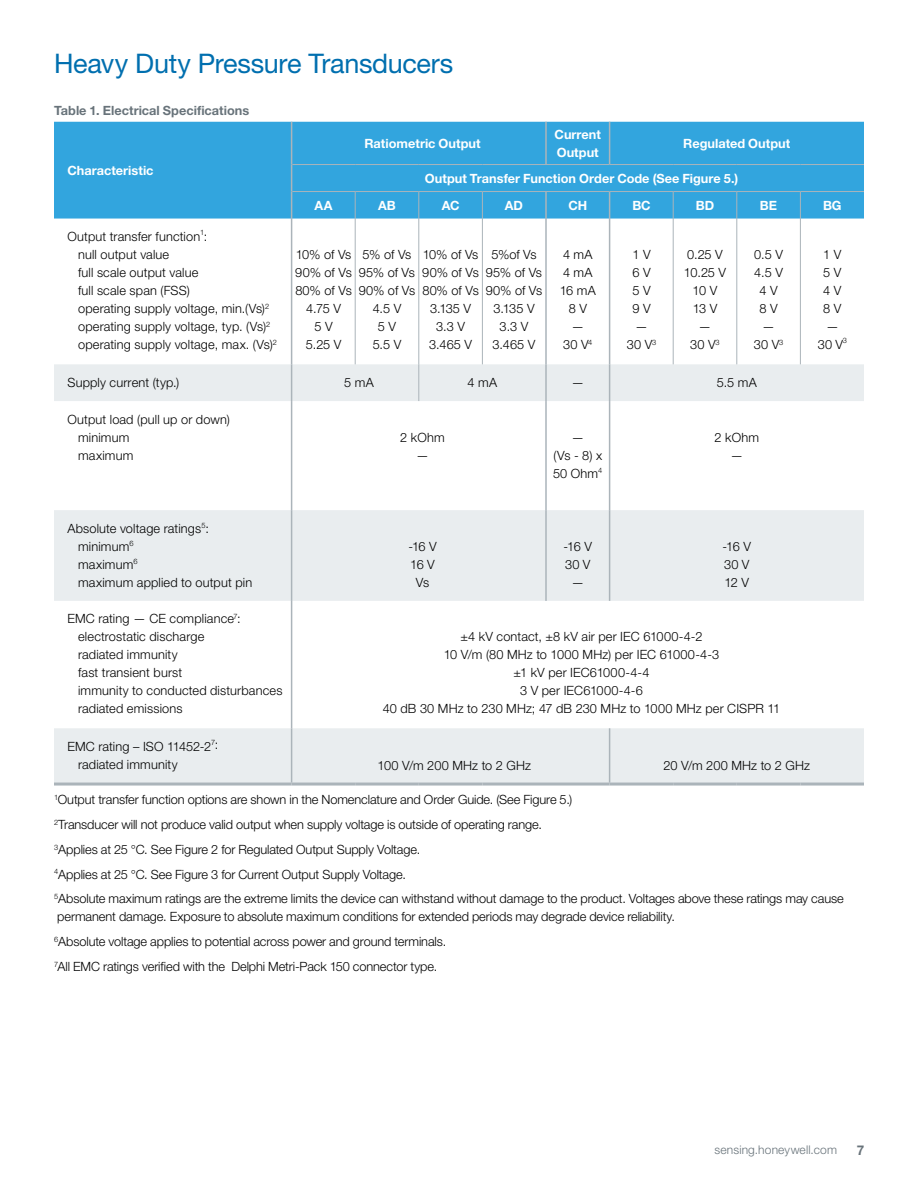
<style>
.page{position:relative;width:918px;height:1188px;background:#fff}
.page>*{position:absolute;margin:0;border:0;box-sizing:border-box;transform-origin:0 0}
.t1{font:27px "Helvetica Neue LT Std";letter-spacing:-.01em;color:#006faf}
.t2{font:700 13.5px "Helvetica Neue LT Std";color:#68737a}
.t3{font:300 12.75px/18px "Helvetica Neue LT Std";letter-spacing:-.005em;color:#000;text-align:center}
.t4{font:700 12.75px/18px "Helvetica Neue LT Std";color:#fff}
.t5{font:700 12.75px "Helvetica Neue LT Std";color:#68737a}
.t6{font:300 12.75px/18px "Helvetica Neue LT Std";letter-spacing:-.035em;color:#000;text-align:center}
.t7{font:300 12.75px "Helvetica Neue LT Std";letter-spacing:.015em;color:#000}
.t8{font:300 12px "Helvetica Neue LT Std";letter-spacing:.015em;color:#68737a}
.t9{font:300 7.5px "Helvetica Neue LT Std";color:#000}
.s1{font-size:12.75px}
</style>
<div class="page">
<div style="left:54px;top:122px;width:810px;height:97px;background:#32a5de"></div>
<svg style="left:54px;top:364px;width:810px;height:419px"></svg>
<hr style="left:291px;top:122px;width:1px;height:43px;background:#abb4ba">
<svg style="left:291px;top:165px;width:1px;height:54px"></svg>
<hr style="left:291px;top:219px;width:1px;height:145px;background:#abb4ba">
<hr style="left:291px;top:364px;width:1px;height:37px;background:#abb4ba">
<hr style="left:291px;top:401px;width:1px;height:109px;background:#abb4ba">
<hr style="left:291px;top:510px;width:1px;height:91px;background:#abb4ba">
<hr style="left:291px;top:601px;width:1px;height:127px;background:#abb4ba">
<hr style="left:291px;top:728px;width:1px;height:55px;background:#abb4ba">
<hr style="left:545px;top:364px;width:2px;height:37px;background:#abb4ba">
<hr style="left:609px;top:364px;width:1px;height:37px;background:#abb4ba">
<hr style="left:545px;top:401px;width:2px;height:109px;background:#abb4ba">
<hr style="left:609px;top:401px;width:1px;height:109px;background:#abb4ba">
<hr style="left:545px;top:510px;width:2px;height:91px;background:#abb4ba">
<hr style="left:609px;top:510px;width:1px;height:91px;background:#abb4ba">
<hr style="left:609px;top:728px;width:1px;height:55px;background:#abb4ba">
<hr style="left:545px;top:122px;width:2px;height:42px;background:#abb4ba">
<hr style="left:609px;top:122px;width:1px;height:42px;background:#abb4ba">
<svg style="left:355px;top:192px;width:1px;height:27px"></svg>
<svg style="left:418px;top:192px;width:1px;height:27px"></svg>
<svg style="left:482px;top:192px;width:1px;height:27px"></svg>
<svg style="left:673px;top:192px;width:1px;height:27px"></svg>
<svg style="left:736px;top:192px;width:1px;height:27px"></svg>
<svg style="left:800px;top:192px;width:1px;height:27px"></svg>
<hr style="left:355px;top:219px;width:1px;height:145px;background:#abb4ba">
<hr style="left:482px;top:219px;width:1px;height:145px;background:#abb4ba">
<hr style="left:673px;top:219px;width:1px;height:145px;background:#abb4ba">
<hr style="left:736px;top:219px;width:1px;height:145px;background:#abb4ba">
<hr style="left:800px;top:219px;width:1px;height:145px;background:#abb4ba">
<hr style="left:545px;top:192px;width:2px;height:27px;background:#abb4ba">
<svg style="left:609px;top:192px;width:1px;height:27px"></svg>
<hr style="left:545px;top:219px;width:2px;height:145px;background:#abb4ba">
<hr style="left:609px;top:219px;width:1px;height:145px;background:#abb4ba">
<hr style="left:292px;top:191px;width:63px;height:1px;background:#abb4ba">
<hr style="left:355px;top:191px;width:64px;height:1px;background:#abb4ba">
<hr style="left:419px;top:191px;width:63px;height:1px;background:#abb4ba">
<hr style="left:482px;top:191px;width:64px;height:1px;background:#abb4ba">
<hr style="left:546px;top:191px;width:64px;height:1px;background:#abb4ba">
<hr style="left:610px;top:191px;width:63px;height:1px;background:#abb4ba">
<hr style="left:673px;top:191px;width:64px;height:1px;background:#abb4ba">
<hr style="left:737px;top:191px;width:63px;height:1px;background:#abb4ba">
<hr style="left:800px;top:191px;width:64px;height:1px;background:#abb4ba">
<hr style="left:292px;top:164px;width:63px;height:1px;background:#abb4ba">
<hr style="left:355px;top:164px;width:64px;height:1px;background:#abb4ba">
<hr style="left:419px;top:164px;width:63px;height:1px;background:#abb4ba">
<hr style="left:482px;top:164px;width:64px;height:1px;background:#abb4ba">
<hr style="left:546px;top:164px;width:64px;height:1px;background:#abb4ba">
<hr style="left:610px;top:164px;width:63px;height:1px;background:#abb4ba">
<hr style="left:673px;top:164px;width:64px;height:1px;background:#abb4ba">
<hr style="left:737px;top:164px;width:63px;height:1px;background:#abb4ba">
<hr style="left:800px;top:164px;width:64px;height:1px;background:#abb4ba">
<hr style="left:418px;top:219px;width:1px;height:145px;background:#abb4ba">
<hr style="left:418px;top:364px;width:1px;height:37px;background:#abb4ba">
<hr style="left:54px;top:783px;width:238px;height:3px;background:#abb4ba">
<hr style="left:292px;top:783px;width:63px;height:3px;background:#abb4ba">
<hr style="left:355px;top:783px;width:64px;height:3px;background:#abb4ba">
<hr style="left:419px;top:783px;width:63px;height:3px;background:#abb4ba">
<hr style="left:482px;top:783px;width:64px;height:3px;background:#abb4ba">
<hr style="left:546px;top:783px;width:64px;height:3px;background:#abb4ba">
<hr style="left:610px;top:783px;width:63px;height:3px;background:#abb4ba">
<hr style="left:673px;top:783px;width:64px;height:3px;background:#abb4ba">
<hr style="left:737px;top:783px;width:63px;height:3px;background:#abb4ba">
<hr style="left:800px;top:783px;width:64px;height:3px;background:#abb4ba">
<h1 class="t1" style="left:54px;top:48px;width:401px">Heavy Duty Pressure Transducers</h1>
<p class="t5" style="left:54px;top:102px;width:197px">Table 1. Electrical Specifications</p>
<p class="t4" style="left:68px;top:161px;width:88px">Characteristic</p>
<p class="t4" style="left:364px;top:134px;width:118px">Ratiometric Output</p>
<p class="t4" style="left:555px;top:125px;width:48px">Current<br>Output</p>
<p class="t4" style="left:683px;top:134px;width:109px">Regulated Output</p>
<p class="t4" style="left:425px;top:169px;width:315px">Output Transfer Function Order Code (See Figure 5.)</p>
<p class="t4" style="left:315px;top:196px;width:19px">AA</p>
<p class="t4" style="left:378px;top:196px;width:19px">AB</p>
<p class="t4" style="left:442px;top:196px;width:19px">AC</p>
<p class="t4" style="left:505px;top:196px;width:20px">AD</p>
<p class="t4" style="left:568px;top:196px;width:20px">CH</p>
<p class="t4" style="left:632px;top:196px;width:20px">BC</p>
<p class="t4" style="left:696px;top:196px;width:20px">BD</p>
<p class="t4" style="left:760px;top:196px;width:19px">BE</p>
<p class="t4" style="left:823px;top:196px;width:20px">BG</p>
<p class="t9" style="left:200px;top:228px;width:6px">1</p>
<p class="t3" style="left:78px;top:245px;width:200px;text-align:left">null output value<br>full scale output value<br>full scale span (FSS)<br>operating supply voltage, min.(Vs)<sup>2 </sup>operating supply voltage, typ. (Vs)<sup>2 </sup>operating supply voltage, max. (Vs)<sup>2</sup></p>
<p class="t3" style="left:295px;top:245px;width:58px">10% of Vs<br>90% of Vs<br>80% of Vs<br>4.75 V<br>5 V<br>5.25 V</p>
<p class="t3" style="left:359px;top:245px;width:58px">5% of Vs<br>95% of Vs<br>90% of Vs<br>4.5 V<br>5 V<br>5.5 V</p>
<p class="t3" style="left:422px;top:245px;width:58px">10% of Vs<br>90% of Vs<br>80% of Vs<br>3.135 V<br>3.3 V<br>3.465 V</p>
<p class="t3" style="left:486px;top:245px;width:58px">5%of Vs<br>95% of Vs<br>90% of Vs<br>3.135 V<br>3.3 V<br>3.465 V</p>
<p class="t3" style="left:560px;top:245px;width:38px">4 mA<br>4 mA<br>16 mA<br>8 V<br>—<br>30 V<sup>4</sup></p>
<p class="t3" style="left:627px;top:245px;width:31px">1 V<br>6 V<br>5 V<br>9 V —<br>30 V<sup>3</sup></p>
<p class="t6" style="left:684px;top:245px;width:44px">0.25 V<br>10.25 V<br>10 V<br>13 V<br>—<br>30 V<sup>3</sup></p>
<p class="t3" style="left:754px;top:245px;width:31px">0.5 V<br>4.5 V<br>4 V<br>8 V —<br>30 V<sup>3</sup></p>
<p class="t3" style="left:818px;top:245px;width:27px">1 V<br>5 V<br>4 V<br>8 V —<br>30 V</p>
<p class="t3" style="left:67px;top:227px;width:141px">Output transfer function :</p>
<p class="t9" style="left:843px;top:336px;width:6px">3</p>
<p class="t7" style="left:68px;top:375px;width:113px">Supply current (typ.)</p>
<p class="t3" style="left:344px;top:373px;width:31px">5 mA</p>
<p class="t3" style="left:468px;top:373px;width:31px">4 mA</p>
<p class="t3" style="left:571px;top:373px;width:14px">—</p>
<p class="t3" style="left:717px;top:373px;width:42px">5.5 mA</p>
<p class="t3" style="left:78px;top:410px;width:153px;text-align:left;text-indent:-11px">Output load (pull up or down) minimum<br>maximum</p>
<p class="t3" style="left:400px;top:428px;width:46px">2 kOhm —</p>
<p class="t3" style="left:553px;top:428px;width:51px">—<br>(Vs - 8) x<br>50 Ohm<sup>4</sup></p>
<p class="t3" style="left:715px;top:428px;width:46px">2 kOhm —</p>
<p class="t3" style="left:78px;top:519px;width:176px;text-align:left;text-indent:-11px">Absolute voltage ratings<sup>5</sup>: minimum<sup>6<br></sup>maximum<sup>6<br></sup>maximum applied to output pin</p>
<p class="t3" style="left:78px;top:610px;width:206px;text-align:left;text-indent:-11px">EMC rating — CE compliance<sup>7</sup>: electrostatic discharge<br>radiated immunity<br>fast transient burst<br>immunity to conducted disturbances radiated emissions</p>
<p class="t3" style="left:408px;top:537px;width:30px">-16 V<br>16 V<br>Vs</p>
<p class="t3" style="left:564px;top:537px;width:30px">-16 V<br>30 V —</p>
<p class="t3" style="left:723px;top:537px;width:30px;text-align:justify">-16 V 30 V 12 V</p>
<p class="t3" style="left:383px;top:628px;width:399px">±4 kV contact, ±8 kV air per IEC 61000-4-2<br>10 V/m (80 MHz to 1000 MHz) per IEC 61000-4-3<br>±1 kV per IEC61000-4-4<br>3 V per IEC61000-4-6<br>40 dB 30 MHz to 230 MHz; 47 dB 230 MHz to 1000 MHz per CISPR 11</p>
<p class="t3" style="left:67px;top:737px;width:145px">EMC rating – ISO 11452-2</p>
<p class="t9" style="left:211px;top:738px;width:9px">7<span class="s1">:</span></p>
<p class="t3" style="left:78px;top:755px;width:101px">radiated immunity</p>
<p class="t3" style="left:378px;top:756px;width:155px">100 V/m 200 MHz to 2 GHz</p>
<p class="t3" style="left:663px;top:756px;width:148px">20 V/m 200 MHz to 2 GHz</p>
<p class="t3" style="left:54px;top:787px;width:791px;line-height:24.8px;text-align:left"><sup>1</sup>Output transfer function options are shown in the Nomenclature and Order Guide. (See Figure 5.)<br><sup>2</sup>Transducer will not produce valid output when supply voltage is outside of operating range.<br><sup>3</sup>Applies at 25 °C. See Figure 2 for Regulated Output Supply Voltage.<br><sup>4</sup>Applies at 25 °C. See Figure 3 for Current Output Supply Voltage.<br><sup>5</sup>Absolute maximum ratings are the extreme limits the device can withstand without damage to the product. Voltages above these ratings may cause</p>
<p class="t3" style="left:54px;top:904px;width:623px;line-height:24.8px;text-align:left">permanent damage. Exposure to absolute maximum conditions for extended periods may degrade device reliability.<br><sup>6</sup>Absolute voltage applies to potential across power and ground terminals.<br><sup>7</sup>All EMC ratings verified with the Delphi Metri-Pack 150 connector type.</p>
<p class="t8" style="left:714px;top:1143px;width:124px">sensing.honeywell.com</p>
<p class="t2" style="left:857px;top:1142px;width:9px">7</p>
</div>
